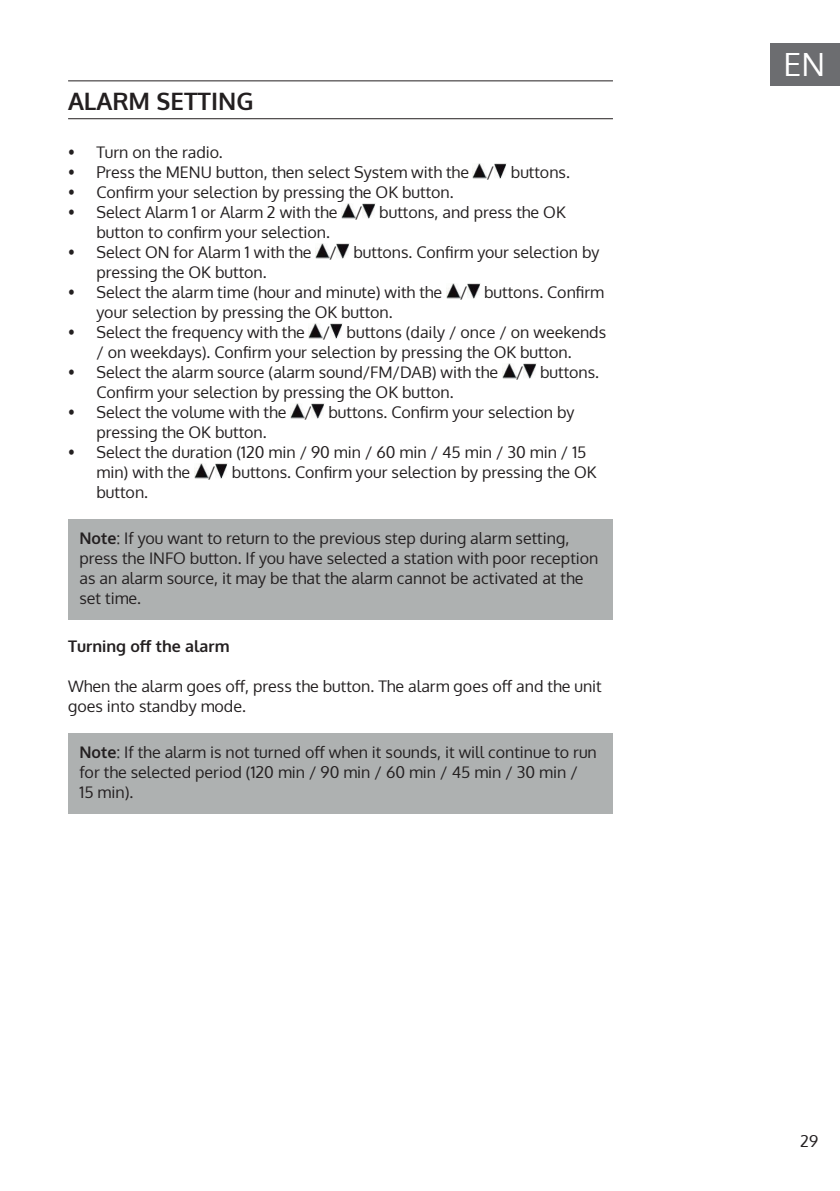
<style>
.page{position:relative;width:840px;height:1191px;background:#fff}
.page>*{position:absolute;margin:0;border:0;box-sizing:border-box;transform-origin:0 0}
.t1{font:32px "Oxygen";color:#fff}
.t2{font:700 24px "Oxygen";color:#231f20}
.t3{font:16px/20px "Oxygen";color:#231f20}
.t4{font:700 16px "Oxygen";color:#231f20}
.s1{font-weight:700}
</style>
<div class="page">
<div style="left:770px;top:43px;width:69px;height:42px;background:#6c6d70"></div>
<hr style="left:68px;top:80px;width:544px;height:1px;background:#231f20">
<hr style="left:68px;top:118px;width:544px;height:1px;background:#231f20">
<div style="left:68px;top:519px;width:544px;height:100px;background:#aeb1b1"></div>
<div style="left:68px;top:733px;width:544px;height:80px;background:#aeb1b1"></div>
<img style="left:472px;top:164px;width:14px;height:14px">
<img style="left:494px;top:164px;width:12px;height:14px">
<img style="left:341px;top:204px;width:14px;height:14px">
<img style="left:362px;top:204px;width:13px;height:14px">
<img style="left:315px;top:244px;width:14px;height:14px">
<img style="left:336px;top:244px;width:13px;height:14px">
<img style="left:446px;top:284px;width:14px;height:14px">
<img style="left:467px;top:284px;width:13px;height:14px">
<img style="left:308px;top:324px;width:14px;height:14px">
<img style="left:330px;top:324px;width:12px;height:14px">
<img style="left:502px;top:364px;width:14px;height:14px">
<img style="left:523px;top:364px;width:12px;height:14px">
<img style="left:290px;top:404px;width:14px;height:14px">
<img style="left:312px;top:404px;width:12px;height:14px">
<img style="left:194px;top:464px;width:14px;height:14px">
<img style="left:215px;top:464px;width:12px;height:14px">
<h2 class="t2" style="left:68px;top:86px;width:187px">ALARM SETTING</h2>
<p class="t3" style="left:68px;top:142px;width:156px">• Turn on the radio.</p>
<p class="t3" style="left:68px;top:162px;width:503px">• Press the MENU button, then select System with the / buttons.</p>
<p class="t3" style="left:68px;top:182px;width:387px">• Confirm your selection by pressing the OK button.</p>
<p class="t3" style="left:96px;top:202px;width:470px;text-indent:-28px">• Select Alarm 1 or Alarm 2 with the / buttons, and press the OK button to confirm your selection.</p>
<p class="t3" style="left:96px;top:242px;width:504px;text-indent:-28px">• Select ON for Alarm 1 with the / buttons. Confirm your selection by pressing the OK button.</p>
<p class="t3" style="left:96px;top:282px;width:509px;text-indent:-28px">• Select the alarm time (hour and minute) with the / buttons. Confirm your selection by pressing the OK button.</p>
<p class="t3" style="left:68px;top:322px;width:539px;text-align:center">• Select the frequency with the / buttons (daily / once / on weekends / on weekdays). Confirm your selection by pressing the OK button.</p>
<p class="t3" style="left:96px;top:362px;width:504px;text-indent:-28px">• Select the alarm source (alarm sound/FM/DAB) with the / buttons.<br>Confirm your selection by pressing the OK button.</p>
<p class="t3" style="left:96px;top:402px;width:479px;text-indent:-28px">• Select the volume with the / buttons. Confirm your selection by pressing the OK button.</p>
<p class="t3" style="left:96px;top:442px;width:501px;text-indent:-28px">• Select the duration (120 min / 90 min / 60 min / 45 min / 30 min / 15 min) with the / buttons. Confirm your selection by pressing the OK button.</p>
<p class="t3" style="left:79px;top:528px;width:520px"><span class="s1">Note</span>: If you want to return to the previous step during alarm setting, press the INFO button. If you have selected a station with poor reception as an alarm source, it may be that the alarm cannot be activated at the set time.</p>
<p class="t4" style="left:68px;top:636px;width:163px">Turning off the alarm</p>
<p class="t3" style="left:68px;top:676px;width:535px">When the alarm goes off, press the button. The alarm goes off and the unit goes into standby mode.</p>
<p class="t3" style="left:79px;top:742px;width:518px"><span class="s1">Note</span>: If the alarm is not turned off when it sounds, it will continue to run for the selected period (120 min / 90 min / 60 min / 45 min / 30 min /<br>15 min).</p>
<h1 class="t1" style="left:783px;top:43px;width:43px">EN</h1>
<p class="t3" style="left:799px;top:1130px;width:19px">29</p>
</div>
